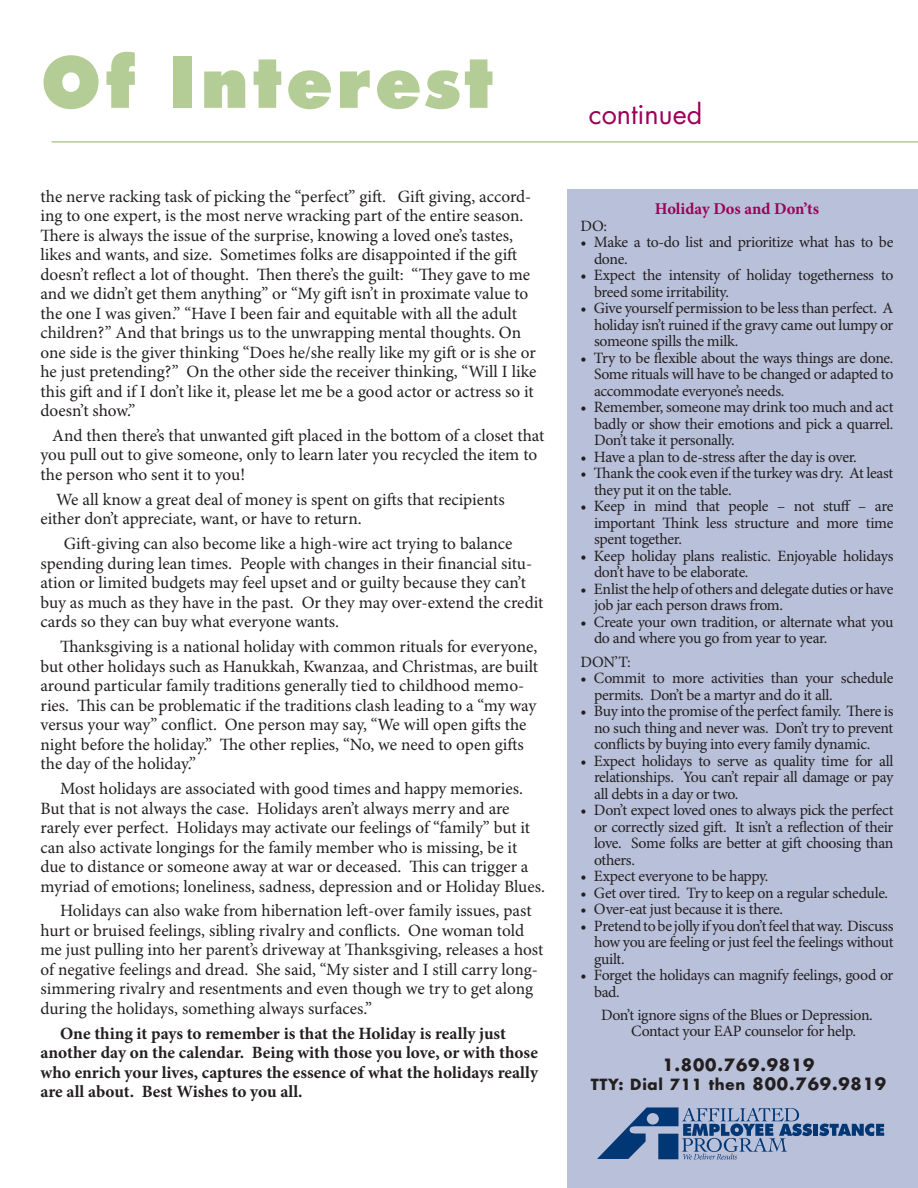
<style>
.page{position:relative;width:918px;height:1188px;background:#fff}
.page>*{position:absolute;margin:0;border:0;box-sizing:border-box;transform-origin:0 0}
.t1{font:900 72px "Futura BT";letter-spacing:.05em;color:#b4cc95}
.t2{font:27px "Futura Std";color:#9c0159}
.t3{font:17.25px/19.5px "Minion Pro";color:#231f20}
.t4{font:700 17.25px/19.5px "Minion Pro";color:#231f20}
.t5{font:700 16.5px "Minion Pro";color:#9c0159}
.t6{font:700 16.5px "Futura Std";letter-spacing:.05em;color:#231f20}
.t7{font:15.75px/16.5px "Minion Pro";letter-spacing:-.025em;color:#231f20}
.t8{font:700 15px "Futura Std";letter-spacing:.05em;color:#231f20}
.s1{font-size:16.5px}
</style>
<div class="page">
<div style="left:567px;top:189px;width:351px;height:999px;background:#b9c0d9"></div>
<hr style="left:52px;top:141px;width:866px;height:2px;background:#b4cc95">
<hr style="left:814px;top:1124px;width:4px;height:12px;background:#013775">
<svg style="left:819px;top:1124px;width:65px;height:12px"></svg>
<svg style="left:597px;top:1107px;width:215px;height:52px"></svg>
<h1 class="t1" style="left:40px;top:38px;width:455px">Of Interest</h1>
<p class="t3" style="left:40px;top:187px;width:498px">the nerve racking task of picking the “perfect” gift. Gift giving, accord&shy;ing to one expert, is the most nerve wracking part of the entire season.<br>There is always the issue of the surprise, knowing a loved one’s tastes, likes and wants, and size. Sometimes folks are disappointed if the gift doesn’t reflect a lot of thought. Then there’s the guilt: “They gave to me and we didn’t get them anything” or “My gift isn’t in proximate value to the one I was given.” “Have I been fair and equitable with all the adult children?” And that brings us to the unwrapping mental thoughts. On one side is the giver thinking “Does he/she really like my gift or is she or he just pretending?” On the other side the receiver thinking, “Will I like this gift and if I don’t like it, please let me be a good actor or actress so it doesn’t show.”</p>
<p class="t3" style="left:40px;top:426px;width:505px;text-indent:12px">And then there’s that unwanted gift placed in the bottom of a closet that you pull out to give someone, only to learn later you recycled the item to the person who sent it to you!</p>
<p class="t3" style="left:40px;top:490px;width:466px;text-indent:16px">We all know a great deal of money is spent on gifts that recipients either don’t appreciate, want, or have to return.</p>
<p class="t3" style="left:40px;top:535px;width:504px;text-indent:23px">Gift-giving can also become like a high-wire act trying to balance spending during lean times. People with changes in their financial situ&shy;ation or limited budgets may feel upset and or guilty because they can’t buy as much as they have in the past. Or they may over-extend the credit cards so they can buy what everyone wants.</p>
<p class="t3" style="left:40px;top:638px;width:499px;text-indent:20px">Thanksgiving is a national holiday with common rituals for everyone, but other holidays such as Hanukkah, Kwanzaa, and Christmas, are built around particular family traditions generally tied to childhood memo&shy;ries. This can be problematic if the traditions clash leading to a “my way versus your way” conflict. One person may say, “We will open gifts the night before the holiday.” The other replies, “No, we need to open gifts the day of the holiday.”</p>
<p class="t3" style="left:40px;top:779px;width:506px;text-indent:20px">Most holidays are associated with good times and happy memories.<br>But that is not always the case. Holidays aren’t always merry and are rarely ever perfect. Holidays may activate our feelings of “family” but it can also activate longings for the family member who is missing, be it due to distance or someone away at war or deceased. This can trigger a myriad of emotions; loneliness, sadness, depression and or Holiday Blues.</p>
<p class="t3" style="left:40px;top:902px;width:504px;text-indent:20px">Holidays can also wake from hibernation left-over family issues, past hurt or bruised feelings, sibling rivalry and conflicts. One woman told me just pulling into her parent’s driveway at Thanksgiving, releases a host of negative feelings and dread. She said, “My sister and I still carry long&shy;simmering rivalry and resentments and even though we try to get along during the holidays, something always surfaces.”</p>
<p class="t4" style="left:40px;top:1024px;width:499px;text-indent:20px">One thing it pays to remember is that the Holiday is really just another day on the calendar. Being with those you love, or with those who enrich your lives, captures the essence of what the holidays really are all about. Best Wishes to you all.</p>
<h2 class="t2" style="left:589px;top:97px;width:115px">continued</h2>
<p class="t5" style="left:655px;top:199px;width:166px">Holiday Dos and Don’ts</p>
<p class="t7" style="left:580px;top:218px;width:28px">DO:</p>
<p class="t7" style="left:594px;top:235px;width:301px;text-indent:-14px">• Make a to-do list and prioritize what has to be done.</p>
<p class="t7" style="left:594px;top:268px;width:301px;text-indent:-14px">• Expect the intensity of holiday togetherness to breed some irritability.</p>
<p class="t7" style="left:594px;top:301px;width:301px;text-align:justify;text-indent:-14px">• Give yourself permission to be less than perfect. A holiday isn’t ruined if the gravy came out lumpy or someone spills the milk.</p>
<p class="t7" style="left:594px;top:350px;width:301px;text-align:justify;text-indent:-14px">• Try to be flexible about the ways things are done.<br>Some rituals will have to be changed or adapted to accommodate everyone’s needs.</p>
<p class="t7" style="left:594px;top:400px;width:301px;text-align:justify;text-indent:-14px">• Remember, someone may drink too much and act badly or show their emotions and pick a quarrel.<br>Don’t take it personally.</p>
<p class="t7" style="left:580px;top:449px;width:278px">• Have a plan to de-stress after the day is over.</p>
<p class="t7" style="left:594px;top:466px;width:301px;text-indent:-14px">• Thank the cook even if the turkey was dry. At least they put it on the table.</p>
<p class="t7" style="left:594px;top:499px;width:301px;text-align:justify;text-indent:-14px">• Keep in mind that people – not stuff – are important Think less structure and more time spent together.</p>
<p class="t7" style="left:594px;top:548px;width:301px;text-indent:-14px">• Keep holiday plans realistic. Enjoyable holidays don’t have to be elaborate.</p>
<p class="t7" style="left:594px;top:581px;width:301px;text-indent:-14px">• Enlist the help of others and delegate duties or have job jar each person draws from.</p>
<p class="t7" style="left:594px;top:614px;width:301px;text-indent:-14px">• Create your own tradition, or alternate what you do and where you go from year to year.</p>
<p class="t7" style="left:580px;top:654px;width:52px">DON’T:</p>
<p class="t7" style="left:594px;top:671px;width:301px;text-indent:-14px">• Commit to more activities than your schedule permits. Don’t be a martyr and do it all.</p>
<p class="t7" style="left:594px;top:704px;width:301px;text-align:justify;text-indent:-14px">• Buy into the promise of the perfect family. There is no such thing and never was. Don’t try to prevent conflicts by buying into every family dynamic.</p>
<p class="t7" style="left:594px;top:753px;width:301px;text-align:justify;text-indent:-14px">• Expect holidays to serve as quality time for all relationships. You can’t repair all damage or pay all debts in a day or two.</p>
<p class="t7" style="left:594px;top:803px;width:301px;text-align:justify;text-indent:-14px">• Don’t expect loved ones to always pick the perfect or correctly sized gift. It isn’t a reflection of their love. Some folks are better at gift choosing than others.</p>
<p class="t7" style="left:580px;top:869px;width:189px">• Expect everyone to be happy.</p>
<p class="t7" style="left:580px;top:885px;width:309px">• Get over tired. Try to keep on a regular schedule.</p>
<p class="t7" style="left:580px;top:902px;width:204px">• Over-eat just because it is there.</p>
<p class="t7" style="left:594px;top:918px;width:301px;text-align:justify;text-indent:-14px">• Pretend to be jolly if you don’t feel that way. Discuss how you are feeling or just feel the feelings without guilt.</p>
<p class="t7" style="left:594px;top:968px;width:301px;text-indent:-14px">• Forget the holidays can magnify feelings, good or bad.</p>
<p class="t7" style="left:631px;top:1007px;width:243px;text-indent:-30px">Don’t ignore signs of the Blues or Depression.<br>Contact your EAP counselor for help.</p>
<p class="t6" style="left:662px;top:1053px;width:154px">1.800.769.9819</p>
<p class="t8" style="left:591px;top:1075px;width:297px">TTY: Dial 711 then <span class="s1">800.769.9819</span></p>
</div>
